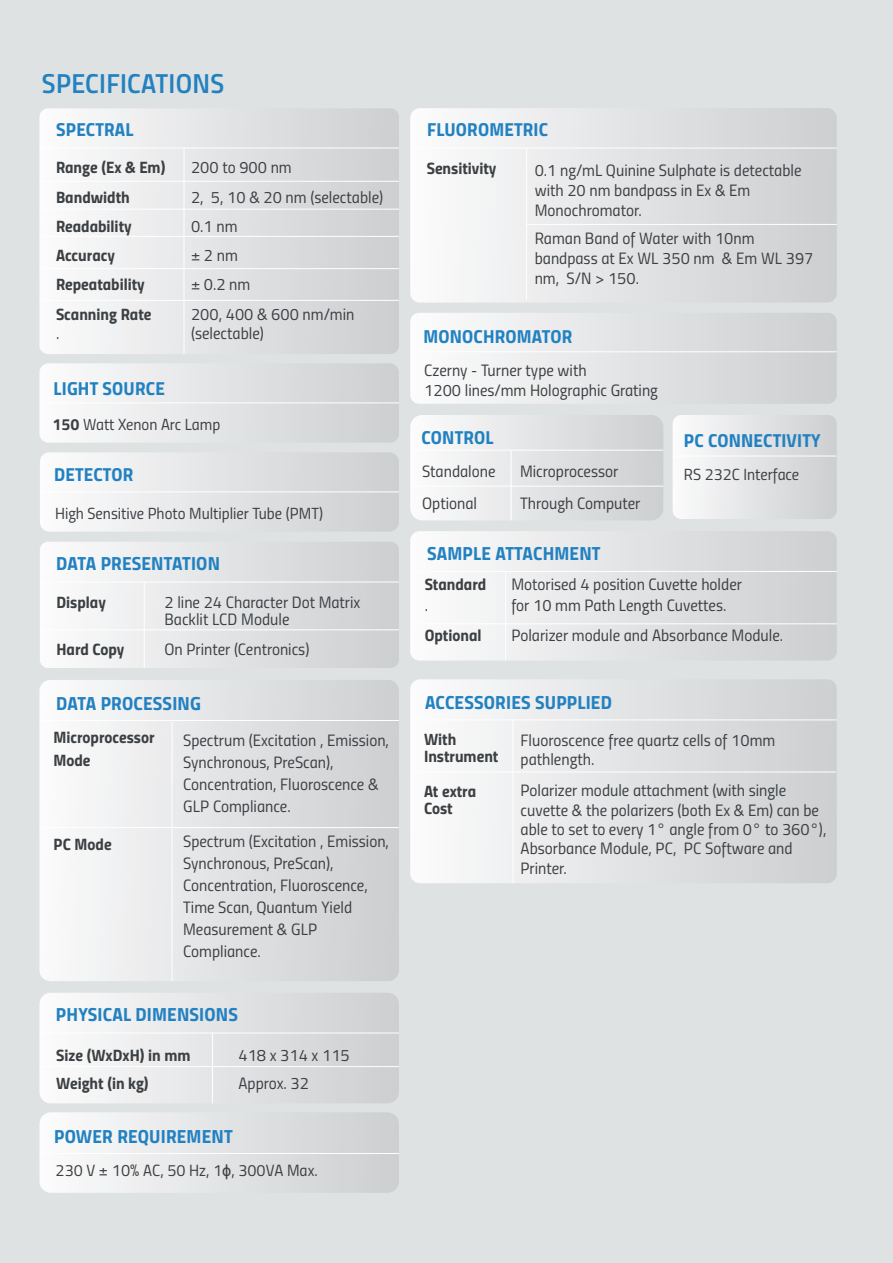
<style>
.page{position:relative;width:893px;height:1263px;background:#dfe2e2}
.page>*{position:absolute;margin:0;border:0;box-sizing:border-box;transform-origin:0 0}
.t1{font:27.45px "Titillium Semibold Upright";letter-spacing:.01em;color:#2281c1}
.t2{font:19.05px "Titillium Bold Upright";letter-spacing:.01em;color:#2281c1}
.t3{font:18.75px "Titillium Bold Upright";letter-spacing:.01em;color:#2281c1}
.t4{font:16.5px/22px "Titillium Regular Upright";color:#3c4043}
.t5{font:16.5px/17.1px "Titillium Bold Upright";color:#3c4043}
.t6{font:16.35px "Titillium Regular Upright";color:#3c4043}
.t7{font:16.2px "Titillium Regular Upright";color:#3c4043}
.s1{font-family:"Titillium Bold Upright"}
.s2{font-size:16.5px}
.s3{font-family:"Arial"}
</style>
<div class="page">
<div style="left:410px;top:313px;width:427px;height:91px;background:linear-gradient(to right,#fbfbfc,#cdced0);border-radius:9px"></div>
<div style="left:410px;top:415px;width:253px;height:105px;background:linear-gradient(to right,#fbfbfc,#cdcfd1);border-radius:12px"></div>
<div style="left:39px;top:108px;width:360px;height:246px;background:linear-gradient(to right,#fbfbfc,#cdced1);border-radius:8px"></div>
<div style="left:40px;top:542px;width:359px;height:126px;background:linear-gradient(to right,#fbfbfc,#cdced1);border-radius:8px"></div>
<div style="left:39px;top:993px;width:360px;height:110px;background:linear-gradient(to right,#fbfbfc,#cdced1);border-radius:11px"></div>
<hr style="left:39px;top:148px;width:360px;height:1px;background:#fff">
<hr style="left:40px;top:582px;width:359px;height:1px;background:#fff">
<hr style="left:39px;top:1033px;width:360px;height:1px;background:#fff">
<hr style="left:184px;top:148px;width:1px;height:206px;background:#fff">
<hr style="left:144px;top:582px;width:1px;height:86px;background:#fff">
<hr style="left:212px;top:1033px;width:1px;height:70px;background:#fff">
<hr style="left:39px;top:181px;width:360px;height:1px;background:#fff">
<hr style="left:40px;top:629px;width:359px;height:1px;background:#fff">
<hr style="left:39px;top:1066px;width:360px;height:1px;background:#fff">
<div style="left:410px;top:108px;width:427px;height:195px;background:linear-gradient(to right,#fbfbfc,#cdced0);border-radius:10px"></div>
<div style="left:39px;top:680px;width:360px;height:301px;background:linear-gradient(to right,#fbfbfc,#cdced0);border-radius:11px"></div>
<hr style="left:410px;top:148px;width:427px;height:1px;background:#fff">
<hr style="left:526px;top:148px;width:1px;height:152px;background:#fff">
<hr style="left:527px;top:224px;width:310px;height:1px;background:#fff">
<hr style="left:39px;top:209px;width:360px;height:1px;background:#fff">
<hr style="left:39px;top:236px;width:360px;height:1px;background:#fff">
<hr style="left:39px;top:268px;width:360px;height:1px;background:#fff">
<hr style="left:39px;top:720px;width:360px;height:1px;background:#fff">
<div style="left:410px;top:531px;width:427px;height:129px;background:linear-gradient(to right,#fbfbfc,#cdced0);border-radius:9px"></div>
<hr style="left:410px;top:571px;width:427px;height:1px;background:#fff">
<hr style="left:505px;top:571px;width:1px;height:89px;background:#fff">
<hr style="left:410px;top:623px;width:427px;height:1px;background:#fff">
<div style="left:40px;top:1112px;width:359px;height:81px;background:linear-gradient(to right,#fbfbfc,#cdced0);border-radius:12px"></div>
<div style="left:39px;top:363px;width:360px;height:80px;background:linear-gradient(to right,#fbfbfc,#cdcfd1);border-radius:9px"></div>
<div style="left:40px;top:452px;width:359px;height:80px;background:linear-gradient(to right,#fbfbfc,#cdced1);border-radius:9px"></div>
<hr style="left:40px;top:402px;width:359px;height:1px;background:#fff">
<hr style="left:40px;top:491px;width:359px;height:1px;background:#fff">
<hr style="left:39px;top:1153px;width:360px;height:1px;background:#fff">
<hr style="left:39px;top:827px;width:360px;height:1px;background:#fff">
<hr style="left:172px;top:722px;width:1px;height:259px;background:#fff">
<div style="left:410px;top:679px;width:427px;height:204px;background:linear-gradient(to right,#fbfbfc,#cdced0);border-radius:10px"></div>
<hr style="left:513px;top:720px;width:1px;height:163px;background:#fff">
<hr style="left:412px;top:772px;width:424px;height:1px;background:#fff">
<hr style="left:412px;top:719px;width:425px;height:1px;background:#fff">
<hr style="left:39px;top:300px;width:360px;height:1px;background:#fff">
<hr style="left:410px;top:351px;width:426px;height:1px;background:#fff">
<hr style="left:411px;top:450px;width:252px;height:1px;background:#fff">
<hr style="left:411px;top:486px;width:252px;height:1px;background:#fff">
<hr style="left:510px;top:450px;width:2px;height:70px;background:#fff">
<div style="left:673px;top:415px;width:164px;height:104px;background:linear-gradient(to right,#fbfbfc,#cdcfd1);border-radius:9px"></div>
<hr style="left:672px;top:456px;width:164px;height:1px;background:#fff">
<h1 class="t1" style="left:42px;top:72px;width:184px">SPECIFICATIONS</h1>
<p class="t3" style="left:56px;top:122px;width:79px">SPECTRAL</p>
<p class="t5" style="left:56px;top:161px;width:111px">Range (Ex &amp; Em)</p>
<p class="t4" style="left:191px;top:158px;width:102px">200 to 900 nm</p>
<p class="t5" style="left:56px;top:190px;width:75px">Bandwidth</p>
<p class="t4" style="left:191px;top:188px;width:194px">2, 5, 10 &amp; 20 nm (selectable)</p>
<p class="t5" style="left:56px;top:219px;width:77px">Readability</p>
<p class="t4" style="left:191px;top:217px;width:48px">0.1 nm</p>
<p class="t5" style="left:56px;top:249px;width:60px">Accuracy</p>
<p class="t4" style="left:191px;top:246px;width:48px">± 2 nm</p>
<p class="t5" style="left:56px;top:278px;width:90px">Repeatability</p>
<p class="t4" style="left:191px;top:275px;width:61px">± 0.2 nm</p>
<p class="t5" style="left:56px;top:307px;width:97px">Scanning Rate</p>
<p class="t4" style="left:191px;top:304px;width:165px">200, 400 &amp; 600 nm/min</p>
<p class="t4" style="left:56px;top:324px;width:5px">.</p>
<p class="t4" style="left:191px;top:324px;width:74px">(selectable)</p>
<p class="t3" style="left:54px;top:381px;width:113px">LIGHT SOURCE</p>
<p class="t7" style="left:52px;top:418px;width:169px"><span class="s1">150</span> Watt Xenon Arc Lamp</p>
<p class="t3" style="left:54px;top:467px;width:81px">DETECTOR</p>
<p class="t7" style="left:55px;top:507px;width:270px">High Sensitive Photo Multiplier Tube (PMT)</p>
<p class="t2" style="left:56px;top:556px;width:165px">DATA PRESENTATION</p>
<p class="t5" style="left:56px;top:595px;width:51px">Display</p>
<p class="t4" style="left:164px;top:594px;width:197px;line-height:17.9px">2 line 24 Character Dot Matrix<br>Backlit LCD Module</p>
<p class="t5" style="left:56px;top:642px;width:69px">Hard Copy</p>
<p class="t4" style="left:164px;top:639px;width:146px">On Printer (Centronics)</p>
<p class="t2" style="left:56px;top:695px;width:146px">DATA PROCESSING</p>
<p class="t5" style="left:53px;top:728px;width:103px;line-height:22.6px">Microprocessor<br>Mode</p>
<p class="t5" style="left:54px;top:837px;width:60px">PC Mode</p>
<p class="t4" style="left:183px;top:731px;width:207px">Spectrum (Excitation , Emission,<br>Synchronous, PreScan),<br>Concentration, Fluoroscence &amp;<br>GLP Compliance.</p>
<p class="t4" style="left:183px;top:832px;width:207px">Spectrum (Excitation , Emission,<br>Synchronous, PreScan),<br>Concentration, Fluoroscence,<br>Time Scan, Quantum Yield<br>Measurement &amp; GLP<br>Compliance.</p>
<p class="t2" style="left:56px;top:1007px;width:184px">PHYSICAL DIMENSIONS</p>
<p class="t5" style="left:56px;top:1048px;width:136px">Size (WxDxH) in mm</p>
<p class="t4" style="left:238px;top:1045px;width:113px">418 x 314 x 115</p>
<p class="t5" style="left:56px;top:1076px;width:94px">Weight (in kg)</p>
<p class="t4" style="left:238px;top:1074px;width:72px">Approx. 32</p>
<p class="t2" style="left:54px;top:1129px;width:180px">POWER REQUIREMENT</p>
<p class="t6" style="left:56px;top:1164px;width:264px">230 V <span class="s2">± 10%</span> AC, 50 Hz, 1<span class="s3">ϕ</span>, 300VA Max.</p>
<p class="t3" style="left:427px;top:122px;width:123px">FLUOROMETRIC</p>
<p class="t4" style="left:535px;top:162px;width:268px;line-height:20px">0.1 ng/mL Quinine Sulphate is detectable with 20 nm bandpass in Ex &amp; Em<br>Monochromator.</p>
<p class="t4" style="left:535px;top:230px;width:280px;line-height:20px">Raman Band of Water with 10nm bandpass at Ex WL 350 nm &amp; Em WL 397 nm, S/N &gt; 150.</p>
<p class="t5" style="left:427px;top:162px;width:71px">Sensitivity</p>
<p class="t3" style="left:423px;top:328px;width:150px">MONOCHROMATOR</p>
<p class="t4" style="left:424px;top:362px;width:235px;line-height:20px">Czerny - Turner type with<br>1200 lines/mm Holographic Grating</p>
<p class="t3" style="left:422px;top:430px;width:74px">CONTROL</p>
<p class="t4" style="left:422px;top:462px;width:75px">Standalone</p>
<p class="t4" style="left:520px;top:462px;width:100px">Microprocessor</p>
<p class="t4" style="left:422px;top:494px;width:56px">Optional</p>
<p class="t4" style="left:520px;top:494px;width:122px">Through Computer</p>
<p class="t3" style="left:684px;top:433px;width:138px">PC CONNECTIVITY</p>
<p class="t7" style="left:684px;top:468px;width:117px">RS 232C Interface</p>
<p class="t2" style="left:427px;top:545px;width:175px">SAMPLE ATTACHMENT</p>
<p class="t5" style="left:425px;top:577px;width:63px">Standard</p>
<p class="t4" style="left:511px;top:574px;width:232px">Motorised 4 position Cuvette holder</p>
<p class="t4" style="left:425px;top:595px;width:5px">.</p>
<p class="t4" style="left:511px;top:595px;width:217px">for 10 mm Path Length Cuvettes.</p>
<p class="t5" style="left:425px;top:628px;width:58px">Optional</p>
<p class="t4" style="left:511px;top:626px;width:273px">Polarizer module and Absorbance Module.</p>
<p class="t2" style="left:425px;top:695px;width:188px">ACCESSORIES SUPPLIED</p>
<p class="t5" style="left:424px;top:732px;width:76px">With<br>Instrument</p>
<p class="t5" style="left:424px;top:784px;width:54px">At extra<br>Cost</p>
<p class="t4" style="left:521px;top:732px;width:256px;line-height:19.5px">Fluoroscence free quartz cells of 10mm pathlength.</p>
<p class="t4" style="left:521px;top:782px;width:307px;line-height:19.5px">Polarizer module attachment (with single cuvette &amp; the polarizers (both Ex &amp; Em) can be able to set to every 1° angle from 0° to 360°), Absorbance Module, PC, PC Software and Printer.</p>
</div>
